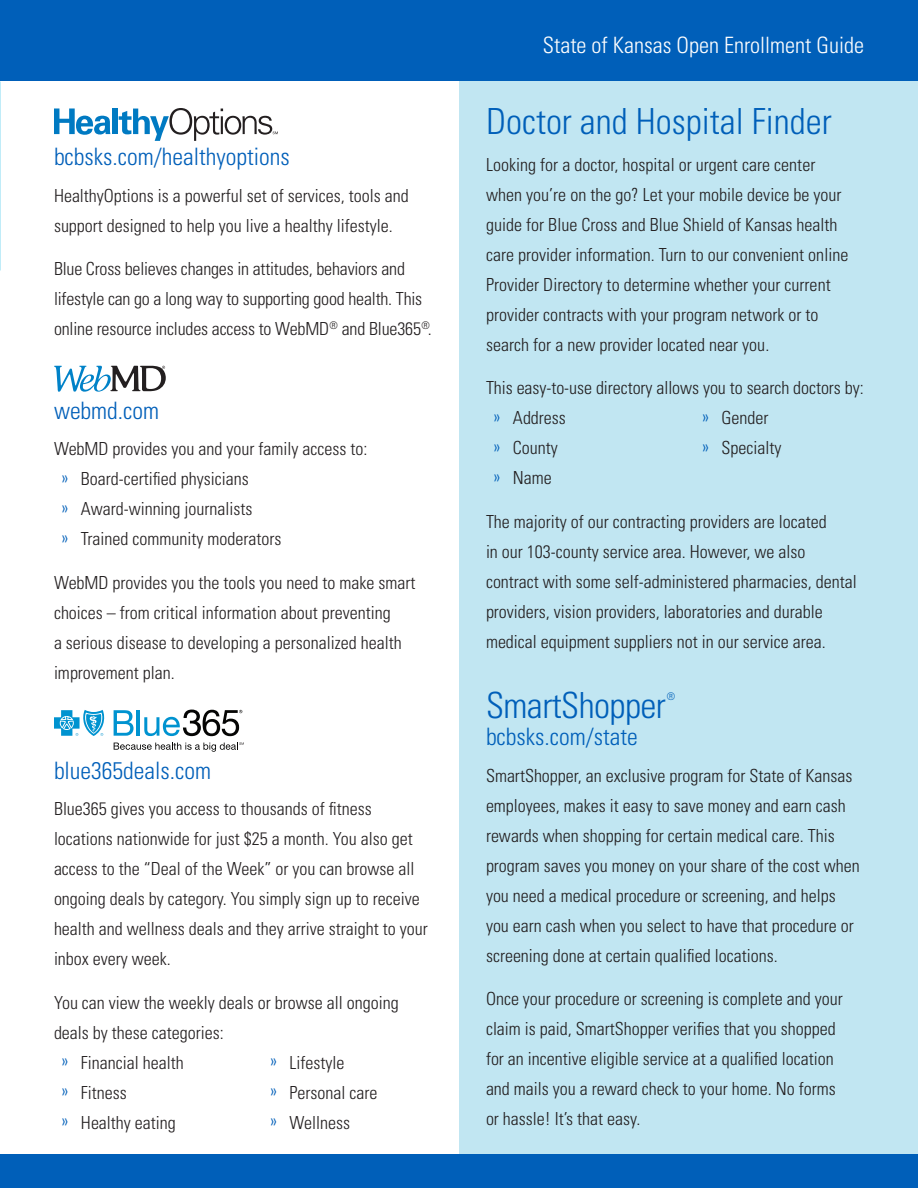
<style>
.page{position:relative;width:918px;height:1188px;background:#fff}
.page>*{position:absolute;margin:0;border:0;box-sizing:border-box;transform-origin:0 0}
.Sub-Headline{font:300 condensed 36px "Univers LT Std";color:#005fb9}
.Body_Copy{font:300 condensed 24px "Univers LT Std";color:#005fb9}
.Handout_Product_Titl{font:300 condensed 22.5px "Univers LT Std";color:#fff}
.Body_Copy-2{font:300 condensed 18px/30px "Univers LT Std";color:#231f20}
.Sub-Headline-2{font:300 condensed 10.5px "Univers LT Std";color:#005fb9}
.s1{color:#005fb9}
</style>
<div class="page">
<div style="left:459px;top:81px;width:459px;height:1073px;background:#c1e6f2"></div>
<svg style="left:54px;top:108px;width:56px;height:27px"></svg>
<div style="left:112px;top:108px;width:5px;height:26px;background:#007ac2"></div>
<svg style="left:119px;top:108px;width:159px;height:33px"></svg>
<svg style="left:54px;top:366px;width:112px;height:26px"></svg>
<svg style="left:114px;top:710px;width:20px;height:26px"></svg>
<hr style="left:137px;top:710px;width:3px;height:26px;background:#0093d0">
<svg style="left:144px;top:710px;width:98px;height:26px"></svg>
<svg style="left:54px;top:710px;width:51px;height:26px"></svg>
<svg style="left:114px;top:742px;width:130px;height:10px"></svg>
<div style="left:0;top:1154px;width:918px;height:34px;background:#005fb9"></div>
<div style="left:0;top:0;width:918px;height:81px;background:#005fb9"></div>
<p class="Body_Copy" style="left:54px;top:142px;width:237px">bcbsks.com/healthyoptions</p>
<p class="Body_Copy-2" style="left:54px;top:180px;width:356px">HealthyOptions is a powerful set of services, tools and support designed to help you live a healthy lifestyle.</p>
<p class="Body_Copy-2" style="left:54px;top:254px;width:379px">Blue Cross believes changes in attitudes, behaviors and lifestyle can go a long way to supporting good health. This online resource includes access to WebMD<sup>®</sup> and Blue365<sup>®</sup>.</p>
<p class="Body_Copy" style="left:54px;top:396px;width:107px">webmd.com</p>
<p class="Body_Copy-2" style="left:54px;top:434px;width:315px">WebMD provides you and your family access to:</p>
<p class="Body_Copy-2" style="left:62px;top:464px;width:189px"><span class="s1">»</span> Board-certified physicians</p>
<p class="Body_Copy-2" style="left:62px;top:494px;width:193px"><span class="s1">»</span> Award-winning journalists</p>
<p class="Body_Copy-2" style="left:62px;top:524px;width:222px"><span class="s1">»</span> Trained community moderators</p>
<p class="Body_Copy-2" style="left:54px;top:568px;width:363px">WebMD provides you the tools you need to make smart choices – from critical information about preventing<br>a serious disease to developing a personalized health improvement plan.</p>
<p class="Body_Copy" style="left:54px;top:756px;width:159px">blue365deals.com</p>
<p class="Body_Copy-2" style="left:54px;top:794px;width:375px">Blue365 gives you access to thousands of fitness locations nationwide for just $25 a month. You also get access to the “Deal of the Week” or you can browse all ongoing deals by category. You simply sign up to receive health and wellness deals and they arrive straight to your inbox every week.</p>
<p class="Body_Copy-2" style="left:54px;top:988px;width:346px">You can view the weekly deals or browse all ongoing deals by these categories:</p>
<p class="Body_Copy-2" style="left:62px;top:1048px;width:124px"><span class="s1">»</span> Financial health</p>
<p class="Body_Copy-2" style="left:270px;top:1048px;width:76px"><span class="s1">»</span> Lifestyle</p>
<p class="Body_Copy-2" style="left:62px;top:1078px;width:67px"><span class="s1">»</span> Fitness</p>
<p class="Body_Copy-2" style="left:270px;top:1078px;width:109px"><span class="s1">»</span> Personal care</p>
<p class="Body_Copy-2" style="left:62px;top:1108px;width:116px"><span class="s1">»</span> Healthy eating</p>
<p class="Body_Copy-2" style="left:270px;top:1108px;width:82px"><span class="s1">»</span> Wellness</p>
<p class="Handout_Product_Titl" style="left:543px;top:32px;width:323px">State of Kansas Open Enrollment Guide</p>
<p class="Sub-Headline" style="left:486px;top:100px;width:347px">Doctor and Hospital Finder</p>
<p class="Body_Copy-2" style="left:486px;top:149px;width:364px">Looking for a doctor, hospital or urgent care center when you’re on the go? Let your mobile device be your guide for Blue Cross and Blue Shield of Kansas health care provider information. Turn to our convenient online Provider Directory to determine whether your current provider contracts with your program network or to search for a new provider located near you.</p>
<p class="Body_Copy-2" style="left:486px;top:373px;width:379px">This easy-to-use directory allows you to search doctors by:</p>
<p class="Body_Copy-2" style="left:494px;top:403px;width:74px"><span class="s1">»</span> Address</p>
<p class="Body_Copy-2" style="left:702px;top:403px;width:68px"><span class="s1">»</span> Gender</p>
<p class="Body_Copy-2" style="left:494px;top:433px;width:66px"><span class="s1">»</span> County</p>
<p class="Body_Copy-2" style="left:702px;top:433px;width:81px"><span class="s1">»</span> Specialty</p>
<p class="Body_Copy-2" style="left:494px;top:463px;width:60px"><span class="s1">»</span> Name</p>
<p class="Body_Copy-2" style="left:486px;top:506px;width:372px">The majority of our contracting providers are located<br>in our 103-county service area. However, we also contract with some self-administered pharmacies, dental providers, vision providers, laboratories and durable medical equipment suppliers not in our service area.</p>
<p class="Sub-Headline" style="left:486px;top:684px;width:181px">SmartShopper</p>
<p class="Sub-Headline-2" style="left:667px;top:690px;width:10px">®</p>
<p class="Body_Copy" style="left:486px;top:722px;width:153px">bcbsks.com/state</p>
<p class="Body_Copy-2" style="left:486px;top:760px;width:375px">SmartShopper, an exclusive program for State of Kansas employees, makes it easy to save money and earn cash rewards when shopping for certain medical care. This program saves you money on your share of the cost when you need a medical procedure or screening, and helps you earn cash when you select to have that procedure or screening done at certain qualified locations.</p>
<p class="Body_Copy-2" style="left:486px;top:984px;width:358px">Once your procedure or screening is complete and your claim is paid, SmartShopper verifies that you shopped for an incentive eligible service at a qualified location and mails you a reward check to your home. No forms or hassle! It’s that easy.</p>
</div>
